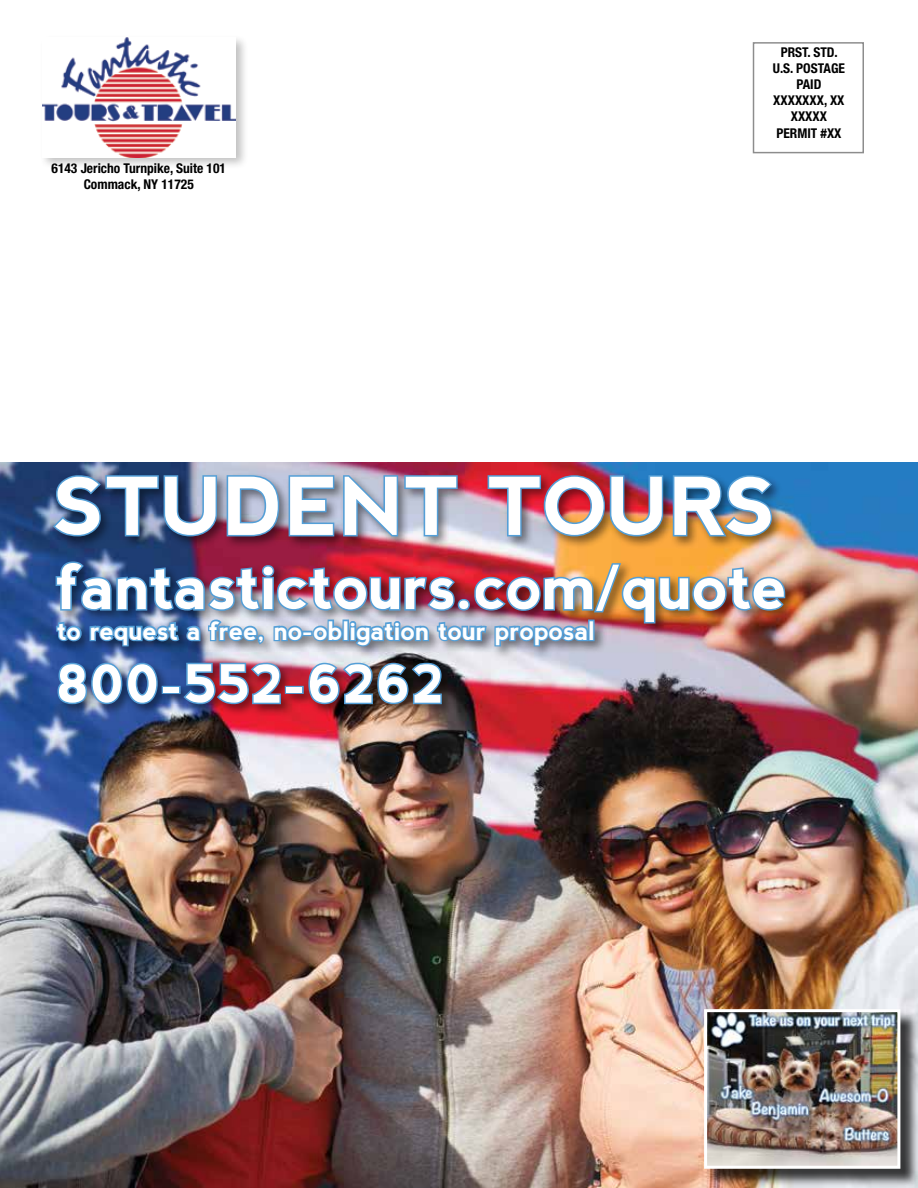
<style>
.page{position:relative;width:918px;height:1188px;background:#fff}
.page>*{position:absolute;margin:0;border:0;box-sizing:border-box;transform-origin:0 0}
.t1{font:700 79.5px "nevis";color:#fff}
.t2{font:700 63px "nevis";color:#fff}
.t3{font:700 52.5px "nevis";color:#fff}
.t4{font:700 25.5px "nevis";color:#fff}
.t5{font:700 condensed 13.5px/16.2px "Helvetica Neue";color:#000;text-align:center}
</style>
<div class="page">
<img style="left:0;top:462px;width:918px;height:726px">
<div style="left:39px;top:34px;width:209px;height:136px;background:#000;opacity:.25"></div>
<img style="left:42px;top:38px;width:194px;height:119px">
<div style="left:51px;top:472px;width:733px;height:77px;background:#000;opacity:.48"></div>
<img style="left:51px;top:473px;width:168px;height:65px">
<svg style="left:225px;top:474px;width:56px;height:64px;background:#79829e"></svg>
<svg style="left:287px;top:474px;width:49px;height:64px;background:#788ba7"></svg>
<img style="left:342px;top:474px;width:117px;height:64px">
<img style="left:486px;top:474px;width:179px;height:64px">
<img style="left:671px;top:473px;width:103px;height:65px">
<div style="left:52px;top:558px;width:746px;height:159px;background:#000;opacity:.49"></div>
<img style="left:54px;top:560px;width:733px;height:88px">
<div style="left:588px;top:620px;width:7px;height:21px;border:3px solid #549fd7"></div>
<svg style="left:56px;top:661px;width:103px;height:45px;background:#40699e"></svg>
<div style="left:162px;top:686px;width:19px;height:8px;border:3px solid #549fd7"></div>
<img style="left:181px;top:661px;width:101px;height:45px">
<div style="left:285px;top:686px;width:19px;height:8px;border:3px solid #549fd7"></div>
<img style="left:307px;top:661px;width:136px;height:45px">
<div style="left:706px;top:1011px;width:212px;height:176px;background:#000;opacity:.75"></div>
<img style="left:708px;top:1013px;width:188px;height:152px">
<div style="left:704px;top:1009px;width:196px;height:160px;border:3px solid #fff"></div>
<p class="t5" style="left:52px;top:160px;width:176px">6143 Jericho Turnpike, Suite 101<br>Commack, NY 11725</p>
<p class="t5" style="left:773px;top:44px;width:74px">PRST. STD.<br>U.S. POSTAGE<br>PAID<br>XXXXXXX, XX<br>XXXXX<br>PERMIT #XX</p>
<h1 class="t1" style="left:54px;top:461px;width:724px">STUDENT TOURS</h1>
<h2 class="t2" style="left:57px;top:551px;width:732px">fantastictours.com/quote</h2>
<h3 class="t4" style="left:57px;top:616px;width:540px">to request a free, no-obligation tour proposal</h3>
<h3 class="t3" style="left:57px;top:654px;width:390px">800-552-6262</h3>
</div>
